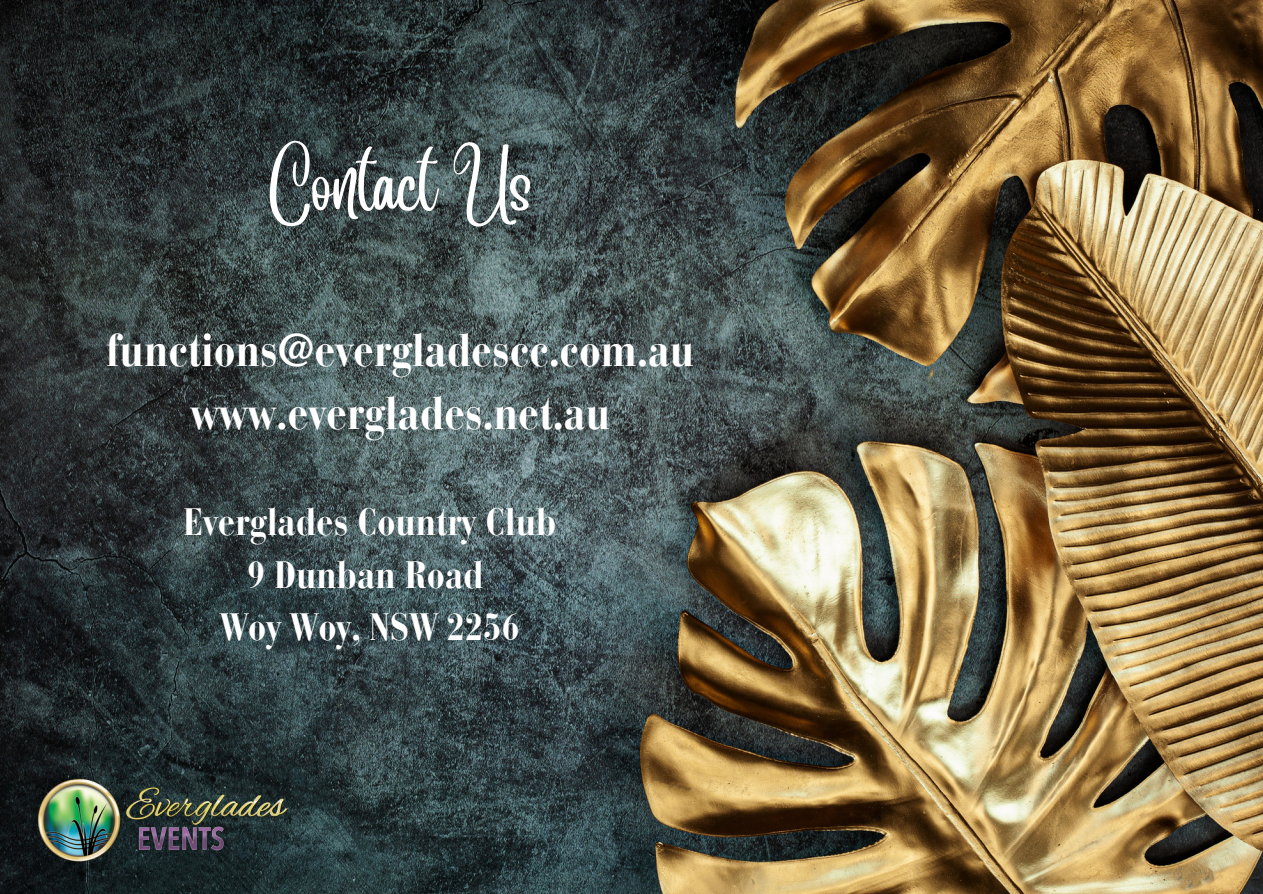
<style>
.page{position:relative;width:1263px;height:894px;background:#fff}
.page>*{position:absolute;margin:0;border:0;box-sizing:border-box;transform-origin:0 0}
.t1{font:60px "Angelina";color:#fff}
.t2{font:700 condensed 45.45px "Bauer Bodoni Pro";color:#fff}
.t3{font:700 condensed 37.95px "Bauer Bodoni Pro";color:#fff}
</style>
<div class="page">
<img style="left:0;top:0;width:1263px;height:893px">
<img style="left:27px;top:769px;width:270px;height:100px">
<p class="t1" style="left:268px;top:173px;width:266px">Contact Us</p>
<p class="t2" style="left:106px;top:332px;width:590px">functions@evergladescc.com.au</p>
<p class="t2" style="left:190px;top:395px;width:421px">www.everglades.net.au</p>
<p class="t3" style="left:183px;top:507px;width:374px">Everglades Country Club</p>
<p class="t3" style="left:247px;top:559px;width:238px">9 Dunban Road</p>
<p class="t3" style="left:220px;top:611px;width:301px">Woy Woy, NSW 2256</p>
</div>
